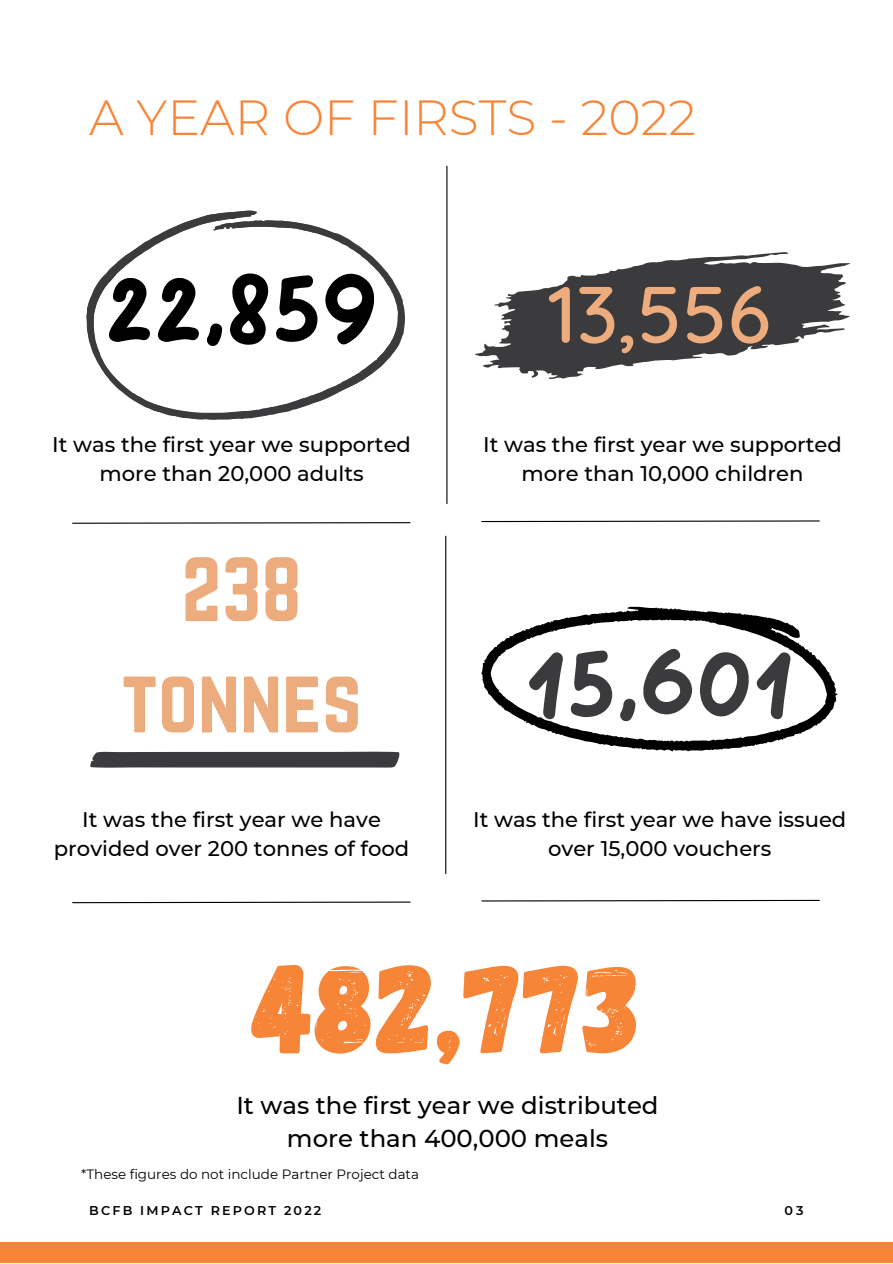
<style>
.page{position:relative;width:893px;height:1264px;background:#fff}
.page>*{position:absolute;margin:0;border:0;box-sizing:border-box;transform-origin:0 0}
.t1{font:126.75px "Gagalin";color:#f78538}
.t2{font:79.8px/111.3px "Norwester";color:#ecac7d;text-align:center}
.t3{font:79.8px "Lazydog";color:#000}
.t4{font:500 79.8px "Quicksand";color:#ecac7d}
.t5{font:79.8px "Lazydog";color:#3b3a3c}
.t6{font:300 49.2px "Montserrat";color:#f78538}
.t7{font:500 24.45px/32.8px "Montserrat";color:#000;text-align:center}
.t8{font:500 21.15px/28.5px "Montserrat";color:#000;text-align:center}
.t9{font:13.5px "Montserrat";color:#000}
.t10{font:600 12.75px "Montserrat";letter-spacing:.17em;color:#000}
</style>
<div class="page">
<div style="left:0;top:1242px;width:892px;height:20px;background:#f78538"></div>
<svg style="left:86px;top:210px;width:318px;height:210px"></svg>
<svg style="left:474px;top:252px;width:376px;height:127px;fill:#3b3a3c"></svg>
<svg style="left:481px;top:606px;width:356px;height:145px"></svg>
<svg style="left:72px;top:522px;width:339px;height:2px"></svg>
<svg style="left:481px;top:520px;width:339px;height:2px"></svg>
<hr style="left:446px;top:166px;width:1px;height:337px;background:#000">
<svg style="left:72px;top:901px;width:339px;height:2px"></svg>
<svg style="left:481px;top:899px;width:339px;height:3px"></svg>
<hr style="left:445px;top:536px;width:1px;height:337px;background:#000">
<svg style="left:90px;top:751px;width:310px;height:17px;background:#4e4d4f"></svg>
<h3 class="t6" style="left:89px;top:88px;width:608px">A YEAR OF FIRSTS - 2022</h3>
<h2 class="t3" style="left:105px;top:274px;width:274px">22,859</h2>
<p class="t8" style="left:52px;top:430px;width:360px">It was the first year we supported more than 20,000 adults</p>
<h2 class="t2" style="left:121px;top:533px;width:242px">238<br>TONNES</h2>
<p class="t8" style="left:54px;top:805px;width:357px">It was the first year we have provided over 200 tonnes of food</p>
<h2 class="t4" style="left:548px;top:263px;width:224px">13,556</h2>
<p class="t8" style="left:483px;top:430px;width:360px">It was the first year we supported more than 10,000 children</p>
<h2 class="t5" style="left:525px;top:649px;width:271px">15,601</h2>
<p class="t8" style="left:473px;top:805px;width:374px">It was the first year we have issued over 15,000 vouchers</p>
<h1 class="t1" style="left:252px;top:925px;width:391px">482,773</h1>
<p class="t7" style="left:236px;top:1088px;width:424px">It was the first year we distributed more than 400,000 meals</p>
<p class="t9" style="left:81px;top:1165px;width:339px">*These figures do not include Partner Project data</p>
<p class="t10" style="left:89px;top:1202px;width:233px">BCFB IMPACT REPORT 2022</p>
<p class="t10" style="left:784px;top:1202px;width:21px">03</p>
</div>
